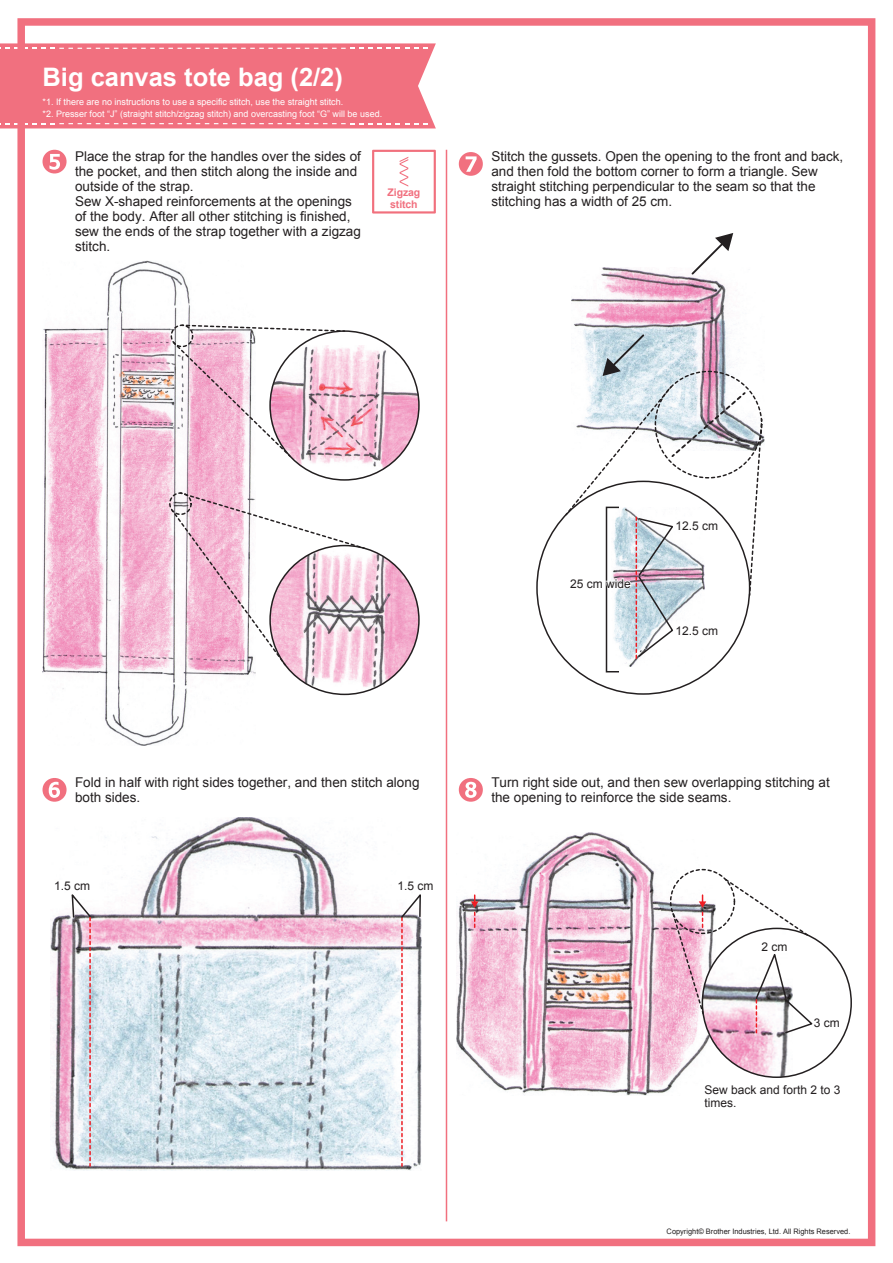
<style>
.page{position:relative;width:893px;height:1263px;background:#fff}
.page>*{position:absolute;margin:0;border:0;box-sizing:border-box;transform-origin:0 0}
.t1{font:700 25.5px "Arial";color:#fff}
.t2{font:13.5px/15px "Arial";color:#231f20}
.t3{font:12px/13.5px "Arial";color:#231f20}
.t4{font:700 10.5px/11.2px "Arial";letter-spacing:-.01em;color:#f1707f}
.t5{font:9px/12px "Arial";color:#fff}
.t6{font:7.5px "Arial";color:#231f20}
</style>
<div class="page">
<img style="left:456px;top:832px;width:260px;height:263px">
<img style="left:43px;top:261px;width:212px;height:484px">
<svg style="left:471px;top:895px;width:7px;height:35px"></svg>
<svg style="left:43px;top:150px;width:24px;height:23px"></svg>
<svg style="left:459px;top:778px;width:24px;height:24px"></svg>
<img style="left:572px;top:267px;width:192px;height:176px">
<div style="left:606px;top:507px;width:14px;height:165px;border:2px solid #231f20"></div>
<svg style="left:459px;top:152px;width:24px;height:24px"></svg>
<div style="left:171px;top:324px;width:22px;height:23px;border:2px dashed #231f20;border-radius:50%"></div>
<div style="left:169px;top:492px;width:23px;height:23px;border:2px dashed #231f20;border-radius:50%"></div>
<img style="left:291px;top:345px;width:128px;height:127px">
<img style="left:286px;top:548px;width:132px;height:146px">
<svg style="left:182px;top:324px;width:162px;height:9px"></svg>
<svg style="left:172px;top:341px;width:120px;height:117px"></svg>
<svg style="left:170px;top:492px;width:194px;height:175px"></svg>
<img style="left:50px;top:818px;width:367px;height:352px">
<svg style="left:43px;top:778px;width:24px;height:24px"></svg>
<svg style="left:71px;top:890px;width:21px;height:276px"></svg>
<svg style="left:400px;top:891px;width:22px;height:275px"></svg>
<svg style="left:602px;top:333px;width:44px;height:43px;background:#acc0ca"></svg>
<svg style="left:690px;top:233px;width:43px;height:43px"></svg>
<img style="left:702px;top:928px;width:91px;height:149px">
<svg style="left:754px;top:950px;width:59px;height:84px"></svg>
<div style="left:670px;top:869px;width:65px;height:65px;border:2px dashed #231f20;border-radius:50%"></div>
<svg style="left:671px;top:895px;width:35px;height:120px"></svg>
<svg style="left:723px;top:877px;width:86px;height:60px"></svg>
<svg style="left:564px;top:385px;width:199px;height:274px"></svg>
<svg style="left:372px;top:150px;width:64px;height:64px"></svg>
<div style="left:0;top:43px;width:436px;height:85px;background:#f1707f"></div>
<div style="left:17px;top:18px;width:858px;height:1228px;border:8px solid #f1707f"></div>
<hr style="left:446px;top:150px;width:1px;height:1071px;background:#f1707f">
<h1 class="t1" style="left:43px;top:60px;width:302px">Big canvas tote bag (2/2)</h1>
<p class="t5" style="left:43px;top:96px;width:341px">*1. If there are no instructions to use a specific stitch, use the straight stitch.<br>*2. Presser foot “J” (straight stitch/zigzag stitch) and overcasting foot “G” will be used.</p>
<p class="t2" style="left:75px;top:149px;width:287px">Place the strap for the handles over the sides of the pocket, and then stitch along the inside and outside of the strap.<br>Sew X-shaped reinforcements at the openings of the body. After all other stitching is finished, sew the ends of the strap together with a zigzag stitch.</p>
<p class="t4" style="left:388px;top:187px;width:34px">Zigzag stitch</p>
<p class="t2" style="left:491px;top:149px;width:353px">Stitch the gussets. Open the opening to the front and back, and then fold the bottom corner to form a triangle. Sew straight stitching perpendicular to the seam so that the stitching has a width of 25 cm.</p>
<p class="t2" style="left:75px;top:775px;width:346px">Fold in half with right sides together, and then stitch along both sides.</p>
<p class="t3" style="left:54px;top:879px;width:38px">1.5 cm</p>
<p class="t3" style="left:397px;top:879px;width:38px">1.5 cm</p>
<p class="t3" style="left:570px;top:577px;width:62px">25 cm wide</p>
<p class="t3" style="left:675px;top:520px;width:44px">12.5 cm</p>
<p class="t3" style="left:675px;top:624px;width:44px">12.5 cm</p>
<p class="t2" style="left:491px;top:775px;width:340px">Turn right side out, and then sew overlapping stitching at the opening to reinforce the side seams.</p>
<p class="t3" style="left:762px;top:940px;width:28px">2 cm</p>
<p class="t3" style="left:814px;top:1016px;width:28px">3 cm</p>
<p class="t3" style="left:704px;top:1083px;width:138px">Sew back and forth 2 to 3 times.</p>
<p class="t6" style="left:667px;top:1226px;width:185px">Copyright© Brother Industries, Ltd. All Rights Reserved.</p>
</div>
